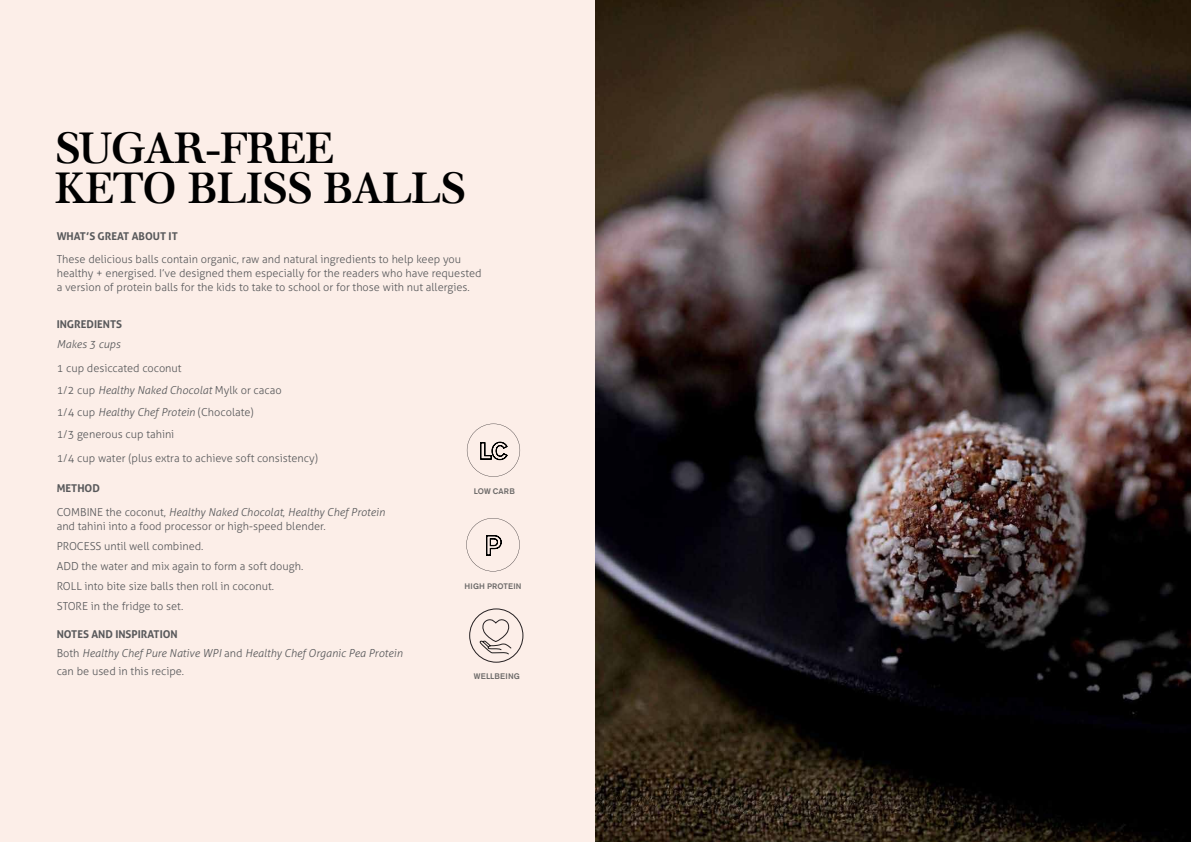
<style>
.page{position:relative;width:1191px;height:842px;background:#fff}
.page>*{position:absolute;margin:0;border:0;box-sizing:border-box;transform-origin:0 0}
.t1{font:700 43.3px/40.1px "Walbaum Original";letter-spacing:.03em;color:#000}
.t2{font:300 11px/21.7px "Aller";color:#58595b}
.t3{font:italic 300 11px/18.3px "Aller";color:#58595b}
.t4{font:700 10.8px "Aller";color:#58595b}
.t5{font:500 8px "Akzidenz Grotesk BE";letter-spacing:.02em;color:#6c6a69}
.s1{font-style:italic}
.s2{font-style:normal}
</style>
<div class="page">
<div style="left:0;top:0;width:595px;height:842px;background:#fceee8"></div>
<img style="left:595px;top:0;width:596px;height:842px">
<svg style="left:466px;top:518px;width:54px;height:53px"></svg>
<svg style="left:467px;top:424px;width:53px;height:53px"></svg>
<div style="left:469px;top:609px;width:54px;height:53px;border:1px solid #241f21;border-radius:50%"></div>
<svg style="left:479px;top:619px;width:32px;height:35px"></svg>
<h1 class="t1" style="left:57px;top:129px;width:410px">SUGAR-FREE<br>KETO BLISS BALLS</h1>
<p class="t4" style="left:57px;top:230px;width:123px">WHAT’S GREAT ABOUT IT</p>
<p class="t2" style="left:57px;top:251px;width:426px;line-height:14.4px">These delicious balls contain organic, raw and natural ingredients to help keep you healthy + energised. I’ve designed them especially for the readers who have requested a version of protein balls for the kids to take to school or for those with nut allergies.</p>
<p class="t4" style="left:57px;top:318px;width:67px">INGREDIENTS</p>
<p class="t3" style="left:57px;top:335px;width:65px">Makes 3 cups</p>
<p class="t2" style="left:57px;top:358px;width:226px">1 cup desiccated coconut<br>1/2 cup <span class="s1">Healthy Naked Chocolat</span> Mylk or cacao 1/4 cup <span class="s1">Healthy Chef Protein</span> (Chocolate)<br>1/3 generous cup tahini</p>
<p class="t2" style="left:57px;top:447px;width:263px">1/4 cup water (plus extra to achieve soft consistency)</p>
<p class="t4" style="left:57px;top:481px;width:45px">METHOD</p>
<p class="t2" style="left:57px;top:505px;width:330px;line-height:14.4px">COMBINE the coconut, <span class="s1">Healthy Naked Chocolat</span>, <span class="s1">Healthy Chef Protein </span>and tahini into a food processor or high-speed blender.</p>
<p class="t2" style="left:57px;top:536px;width:248px;line-height:20px">PROCESS until well combined.<br>ADD the water and mix again to form a soft dough.<br>ROLL into bite size balls then roll in coconut.<br>STORE in the fridge to set.</p>
<p class="t4" style="left:57px;top:628px;width:123px">NOTES AND INSPIRATION</p>
<p class="t3" style="left:57px;top:643px;width:347px"><span class="s2">Both</span> Healthy Chef Pure Native WPI <span class="s2">and</span> Healthy Chef Organic Pea Protein <span class="s2">can be used in this recipe.</span></p>
<p class="t5" style="left:474px;top:487px;width:43px">LOW CARB</p>
<p class="t5" style="left:464px;top:582px;width:58px">HIGH PROTEIN</p>
<p class="t5" style="left:474px;top:671px;width:48px">WELLBEING</p>
</div>
